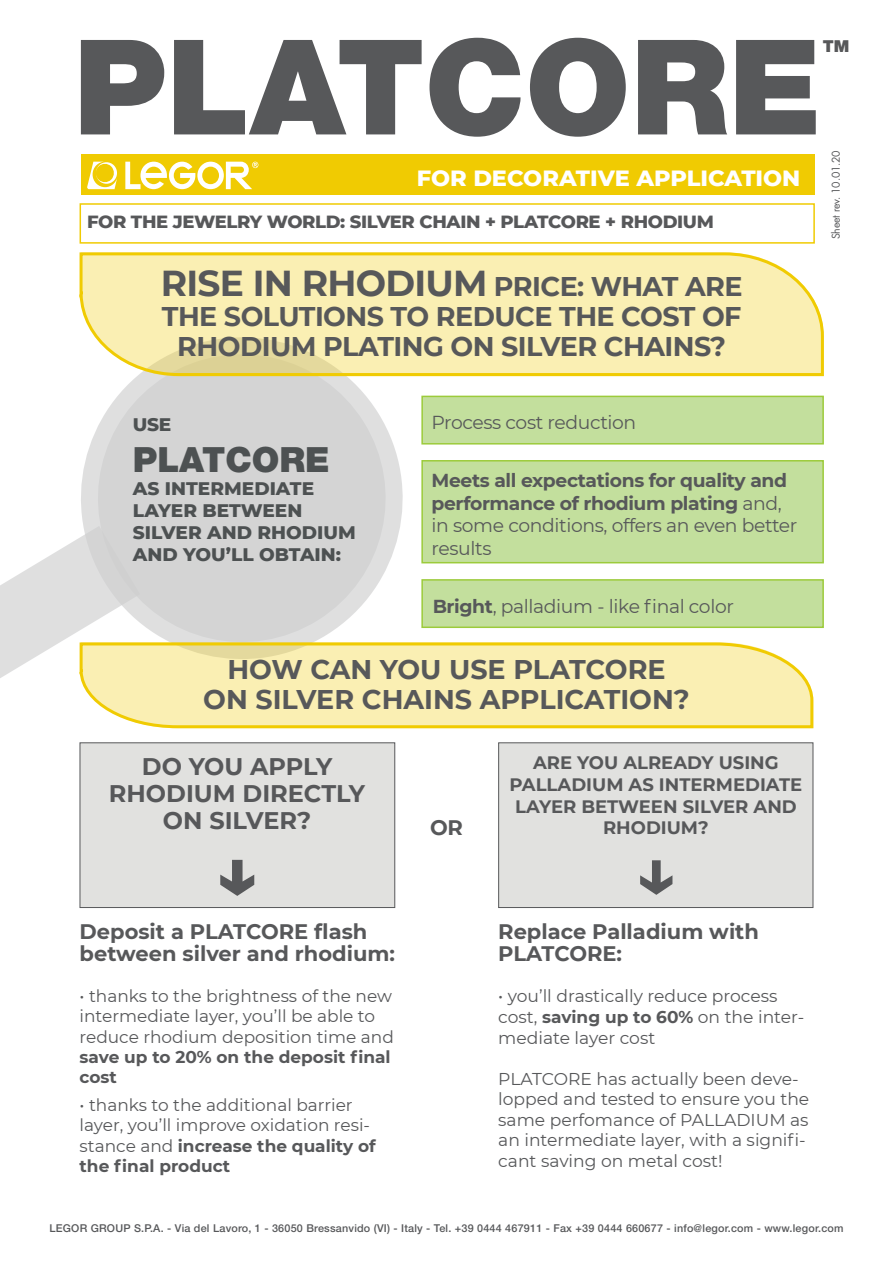
<style>
.page{position:relative;width:893px;height:1263px;background:#fff}
.page>*{position:absolute;margin:0;border:0;box-sizing:border-box;transform-origin:0 0}
.t1{font:900 132.3px "Helvetica Neue LT Std";color:#57585a}
.t2{font:800 72px "Montserrat";color:#57585a}
.t3{font:700 72px "Montserrat";color:#57585a}
.t4{font:700 36px "Montserrat";letter-spacing:-.02em;color:#57585a}
.t5{font:900 34.8px "Helvetica Neue LT Std";color:#4d5152}
.t6{font:700 27px/30px "Montserrat";letter-spacing:-.02em;color:#57585a;text-align:center}
.t7{font:700 27px/30px "Montserrat";color:#57585a;text-align:center}
.t8{font:700 24px/27px "Montserrat";color:#57585a;text-align:center}
.t9{font:800 22.5px "Montserrat";color:#fff}
.t10{font:700 21px/22.5px "Montserrat";color:#57585a}
.t11{font:700 18.75px/22.5px "Montserrat";letter-spacing:-.02em;color:#57585a}
.t12{font:18.75px "Montserrat";letter-spacing:-.02em;color:#57585a}
.t13{font:800 18.6px/22.4px "Montserrat";color:#4d5152}
.t14{font:700 18px/21.6px "Montserrat";color:#57585a;text-align:center}
.t15{font:800 18px "Montserrat";letter-spacing:-.02em;color:#57585a}
.t16{font:17.1px/20.5px "Montserrat";color:#57585a}
.t17{font:16.95px/20.4px "Montserrat";color:#57585a}
.t18{font:700 16.95px/20.4px "Montserrat";color:#57585a}
.t19{font:900 16.5px "Helvetica Neue LT Std";color:#57585a}
.t20{font:500 10.8px "Helvetica Neue LT Std";letter-spacing:.02em;color:#57585a}
.t21{font:10.5px "Futura Std";letter-spacing:-.02em;color:#57585a}
.s1{font-size:27px}
.s2{font-weight:400}
.s3{font-weight:700}
.s4{font-weight:700;font-size:16.95px}
</style>
<div class="page">
<svg style="left:81px;top:378px;width:322px;height:157px;fill:#d4d4d4"></svg>
<svg style="left:0;top:526px;width:140px;height:152px"></svg>
<svg style="left:79px;top:154px;width:745px;height:224px"></svg>
<svg style="left:81px;top:252px;width:743px;height:124px;fill:#faefb3"></svg>
<svg style="left:78px;top:535px;width:737px;height:194px"></svg>
<div style="left:80px;top:742px;width:315px;height:166px;background:#e1e1df;border:1px solid #57585a"></div>
<div style="left:498px;top:742px;width:315px;height:166px;background:#e1e1df;border:1px solid #57585a"></div>
<div style="left:81px;top:155px;width:734px;height:40px;background:#f0cb02"></div>
<svg style="left:87px;top:161px;width:30px;height:28px"></svg>
<svg style="left:125px;top:162px;width:133px;height:27px"></svg>
<div style="left:80px;top:203px;width:735px;height:41px;border:2px solid #f0cb02"></div>
<div style="left:421px;top:396px;width:403px;height:48px;background:#c3df9d;border:2px solid #9ccb3b"></div>
<div style="left:421px;top:460px;width:403px;height:103px;background:#c3df9d;border:2px solid #9ccb3b"></div>
<div style="left:421px;top:579px;width:403px;height:49px;background:#c3df9d;border:2px solid #9ccb3b"></div>
<h1 class="t1" style="left:73px;top:8px;width:750px">PLATCORE</h1>
<p class="t19" style="left:823px;top:36px;width:28px">TM</p>
<h3 class="t9" style="left:417px;top:161px;width:385px">FOR DECORATIVE APPLICATION</h3>
<p class="t15" style="left:87px;top:208px;width:628px">FOR THE JEWELRY WORLD: SILVER CHAIN + PLATCORE + RHODIUM</p>
<h3 class="t4" style="left:161px;top:258px;width:583px">RISE IN RHODIUM <span class="s1">PRICE: WHAT ARE</span></h3>
<h3 class="t6" style="left:162px;top:300px;width:581px">THE SOLUTIONS TO REDUCE THE COST OF<br>RHODIUM PLATING ON SILVER CHAINS?</h3>
<p class="t21" style="left:829px;top:239px;width:91px;rotate:-90deg">Sheet rev. 10.01.20</p>
<p class="t13" style="left:133px;top:412px;width:40px">USE</p>
<h3 class="t5" style="left:133px;top:439px;width:198px">PLATCORE</h3>
<p class="t13" style="left:133px;top:476px;width:224px">AS INTERMEDIATE<br>LAYER BETWEEN<br>SILVER AND RHODIUM<br>AND YOU’LL OBTAIN:</p>
<p class="t12" style="left:432px;top:410px;width:206px">Process cost reduction</p>
<p class="t11" style="left:432px;top:468px;width:367px">Meets all expectations for quality and performance of rhodium plating <span class="s2">and, in some conditions, offers an even better results</span></p>
<p class="t12" style="left:433px;top:593px;width:303px"><span class="s3">Bright</span>, palladium - like final color</p>
<h3 class="t7" style="left:203px;top:652px;width:488px">HOW CAN YOU USE PLATCORE<br>ON SILVER CHAINS APPLICATION?</h3>
<h3 class="t8" style="left:109px;top:752px;width:258px">DO YOU APPLY<br>RHODIUM DIRECTLY<br>ON SILVER?</h3>
<h2 class="t2" style="left:215px;top:823px;width:45px">↓</h2>
<p class="t10" style="left:80px;top:919px;width:317px">Deposit a PLATCORE flash between silver and rhodium:</p>
<p class="t17" style="left:80px;top:985px;width:316px">• thanks to the brightness of the new intermediate layer, you’ll be able to reduce rhodium deposition time and</p>
<p class="t18" style="left:80px;top:1046px;width:312px">save up to 20% on the deposit final cost</p>
<p class="t17" style="left:80px;top:1094px;width:298px">• thanks to the additional barrier layer, you’ll improve oxidation resi&shy;stance and <span class="s3">increase the quality of the final product</span></p>
<p class="t10" style="left:430px;top:815px;width:34px">OR</p>
<p class="t14" style="left:510px;top:751px;width:294px">ARE YOU ALREADY USING<br>PALLADIUM AS INTERMEDIATE<br>LAYER BETWEEN SILVER AND<br>RHODIUM?</p>
<h2 class="t3" style="left:634px;top:820px;width:45px">↓</h2>
<p class="t10" style="left:498px;top:919px;width:262px">Replace Palladium with<br>PLATCORE:</p>
<p class="t16" style="left:498px;top:985px;width:308px">• you’ll drastically reduce process cost, <span class="s4">saving up to 60%</span> on the inter&shy;mediate layer cost</p>
<p class="t16" style="left:498px;top:1068px;width:313px">PLATCORE has actually been deve&shy;lopped and tested to ensure you the same perfomance of PALLADIUM as an intermediate layer, with a signifi&shy;cant saving on metal cost!</p>
<p class="t20" style="left:49px;top:1222px;width:796px">LEGOR GROUP S.P.A. - Via del Lavoro, 1 - 36050 Bressanvido (VI) - Italy - Tel. +39 0444 467911 - Fax +39 0444 660677 - info@legor.com - www.legor.com</p>
</div>
